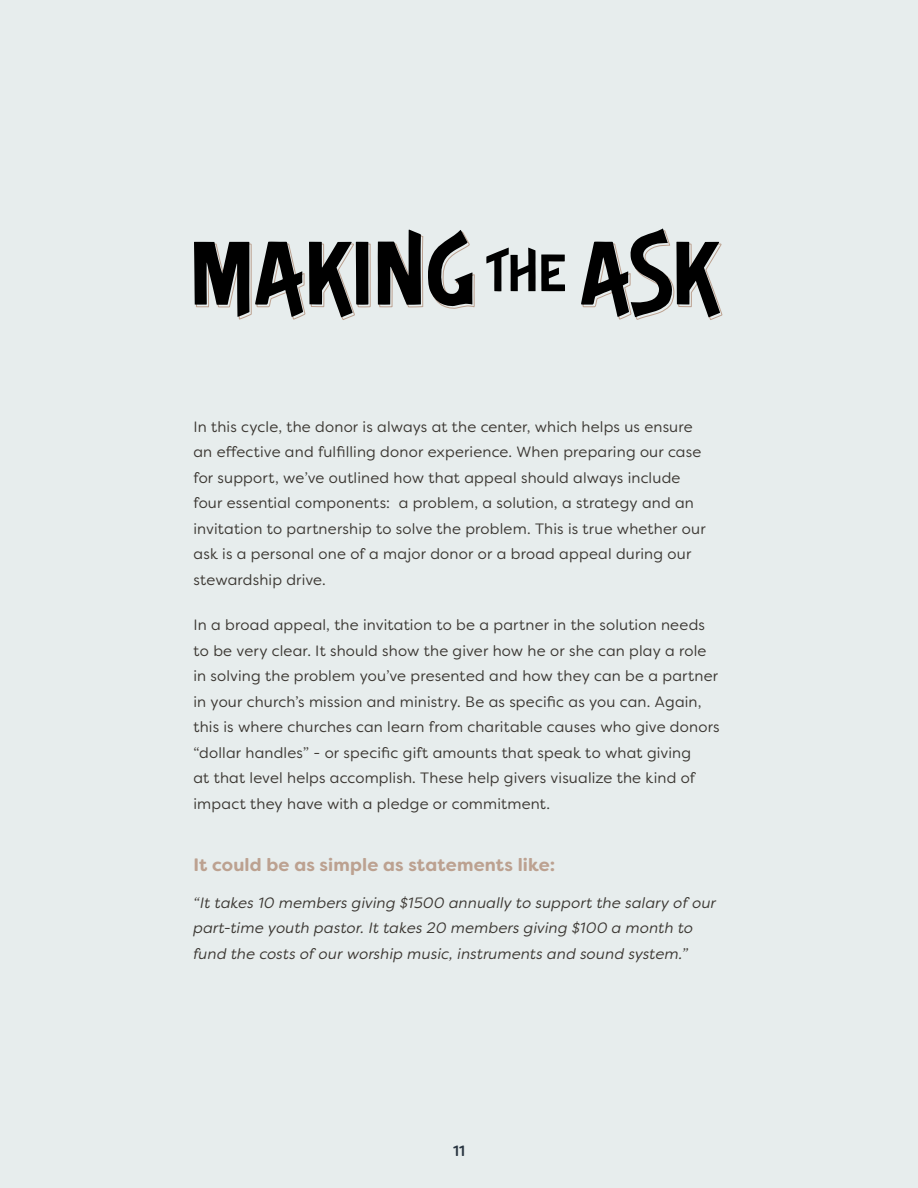
<style>
.page{position:relative;width:918px;height:1188px;background:#e7eded}
.page>*{position:absolute;margin:0;border:0;box-sizing:border-box;transform-origin:0 0}
.t1{font:90px "De Little Chromatic";letter-spacing:-.02em;color:#000}
.t2{font:700 18px "Filson Soft";letter-spacing:.01em;color:#bca190}
.t3{font:15px/25.5px "Filson Soft";letter-spacing:.01em;color:#3b3732}
.t4{font:italic 15px/25.5px "Filson Soft";letter-spacing:.01em;color:#3b3732}
.t5{font:500 15px "Filson Soft";color:#293541}
.s1{font-size:52.5px}
</style>
<div class="page">
<h1 class="t1" style="left:190px;top:229px;width:532px">MAKING <span class="s1">THE</span> ASK</h1>
<p class="t3" style="left:194px;top:414px;width:514px">In this cycle, the donor is always at the center, which helps us ensure an effective and fulfilling donor experience. When preparing our case for support, we’ve outlined how that appeal should always include four essential components: a problem, a solution, a strategy and an invitation to partnership to solve the problem. This is true whether our ask is a personal one of a major donor or a broad appeal during our stewardship drive.</p>
<p class="t3" style="left:194px;top:612px;width:528px">In a broad appeal, the invitation to be a partner in the solution needs to be very clear. It should show the giver how he or she can play a role in solving the problem you’ve presented and how they can be a partner in your church’s mission and ministry. Be as specific as you can. Again, this is where churches can learn from charitable causes who give donors “dollar handles” - or specific gift amounts that speak to what giving<br>at that level helps accomplish. These help givers visualize the kind of impact they have with a pledge or commitment.</p>
<p class="t2" style="left:194px;top:853px;width:363px">It could be as simple as statements like:</p>
<p class="t4" style="left:194px;top:889px;width:524px">“It takes 10 members giving $1500 annually to support the salary of our part-time youth pastor. It takes 20 members giving $100 a month to fund the costs of our worship music, instruments and sound system.”</p>
<p class="t5" style="left:453px;top:1141px;width:13px">11</p>
</div>
